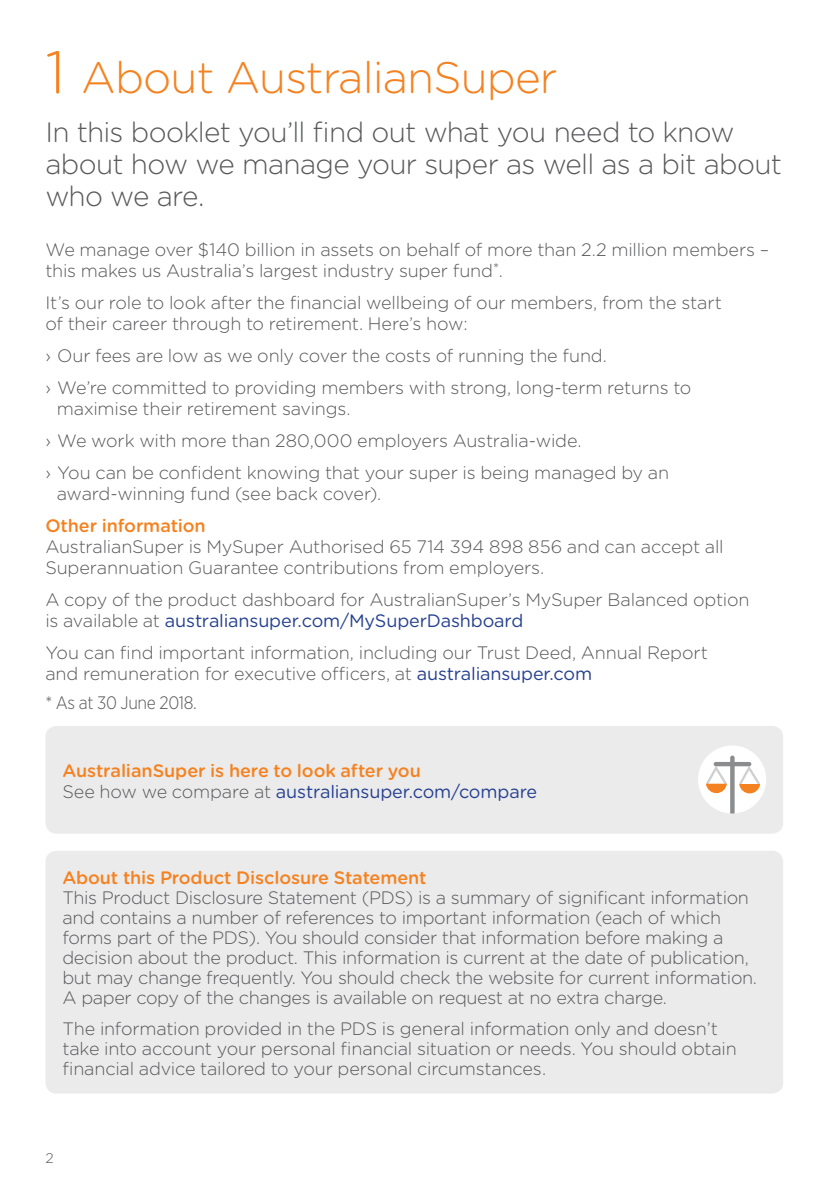
<style>
.page{position:relative;width:840px;height:1191px;background:#fff}
.page>*{position:absolute;margin:0;border:0;box-sizing:border-box;transform-origin:0 0}
.t1{font:300 44px "Gotham Rounded";letter-spacing:-.02em;color:#f58220}
.t2{font:300 28px/32px "Gotham Rounded";letter-spacing:-.025em;color:#58595b}
.t3{font:300 18px/20px "Gotham Rounded";letter-spacing:-.015em;color:#58595b}
.t4{font:500 18px/21px "Gotham Rounded";letter-spacing:-.005em;color:#f58220}
.t5{font:300 18px "Gotham Narrow";letter-spacing:-.02em;color:#58595b}
.t6{font:300 14px "Gotham Rounded";color:#58595b}
.s1{font-size:60px}
.s2{font-weight:400;color:#25408f}
.s3{font-weight:300;color:#58595b}
</style>
<div class="page">
<div style="left:45px;top:850px;width:737px;height:243px;background:#ebebec;border-radius:11px"></div>
<div style="left:45px;top:726px;width:737px;height:107px;background:#ebebec;border-radius:11px"></div>
<svg style="left:698px;top:746px;width:67px;height:67px"></svg>
<hr style="left:713px;top:762px;width:38px;height:4px;background:#8a8c8e;border-radius:2px">
<h1 class="t1" style="left:45px;top:48px;width:513px"><span class="s1">1</span> About AustralianSuper</h1>
<h2 class="t2" style="left:45px;top:115px;width:737px">In this booklet you’ll find out what you need to know about how we manage your super as well as a bit about who we are.</h2>
<p class="t3" style="left:45px;top:238px;width:725px;line-height:21px">We manage over $140 billion in assets on behalf of more than 2.2 million members – this makes us Australia’s largest industry super fund<sup>*</sup>.</p>
<p class="t3" style="left:45px;top:291px;width:677px;line-height:21px">It’s our role to look after the financial wellbeing of our members, from the start of their career through to retirement. Here’s how:</p>
<p class="t3" style="left:45px;top:339px;width:647px;line-height:32px">› Our fees are low as we only cover the costs of running the fund.<br>› We’re committed to providing members with strong, long-term returns to</p>
<p class="t3" style="left:45px;top:392px;width:625px;line-height:32px;text-indent:11px">maximise their retirement savings.<br>› We work with more than 280,000 employers Australia-wide.<br>› You can be confident knowing that your super is being managed by an</p>
<p class="t3" style="left:57px;top:483px;width:326px">award-winning fund (see back cover).</p>
<p class="t4" style="left:45px;top:514px;width:162px">Other information</p>
<p class="t3" style="left:45px;top:535px;width:679px;line-height:21px">AustralianSuper is MySuper Authorised 65 714 394 898 856 and can accept all<br>Superannuation Guarantee contributions from employers.</p>
<p class="t3" style="left:45px;top:588px;width:705px;line-height:21px">A copy of the product dashboard for AustralianSuper’s MySuper Balanced option is available at <span class="s2">australiansuper.com/MySuperDashboard</span></p>
<p class="t3" style="left:45px;top:641px;width:664px;line-height:21px">You can find important information, including our Trust Deed, Annual Report and remuneration for executive officers, at <span class="s2">australiansuper.com</span></p>
<p class="t5" style="left:45px;top:691px;width:153px">* As at 30 June 2018.</p>
<p class="t4" style="left:62px;top:759px;width:476px">AustralianSuper is here to look after you<br><span class="s3">See how we compare at</span> <span class="s2">australiansuper.com/compare</span></p>
<p class="t4" style="left:62px;top:866px;width:365px">About this Product Disclosure Statement</p>
<p class="t3" style="left:62px;top:887px;width:695px">This Product Disclosure Statement (PDS) is a summary of significant information and contains a number of references to important information (each of which forms part of the PDS). You should consider that information before making a decision about the product. This information is current at the date of publication, but may change frequently. You should check the website for current information.<br>A paper copy of the changes is available on request at no extra charge.</p>
<p class="t3" style="left:62px;top:1018px;width:675px">The information provided in the PDS is general information only and doesn’t take into account your personal financial situation or needs. You should obtain financial advice tailored to your personal circumstances.</p>
<p class="t6" style="left:45px;top:1148px;width:10px">2</p>
</div>
